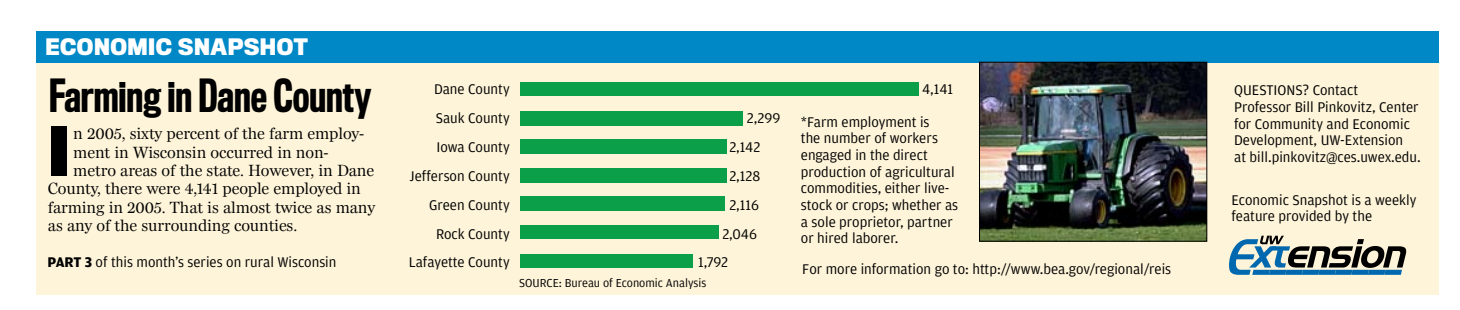
<style>
.page{position:relative;width:1460px;height:310px;background:#fff}
.page>*{position:absolute;margin:0;border:0;box-sizing:border-box;transform-origin:0 0}
.t1{font:700 63px "Titling Gothic FB Narrow";color:#000}
.t2{font:500 42px "Titling Gothic FB Comp";color:#000}
.t3{font:700 21px "Titling Gothic FB Narrow";letter-spacing:.025em;color:#fff}
.t4{font:16.62px "Miller Daily One";letter-spacing:-.01em;color:#000}
.t5{font:14.88px/16.6px "Amplitude";color:#000}
.t6{font:12.25px "Amplitude";color:#000}
.s1{font-weight:700}
</style>
<div class="page">
<div style="left:37px;top:54px;width:1401px;height:240px;background:#fef4d9"></div>
<div style="left:37px;top:31px;width:1401px;height:31px;background:#0088c6"></div>
<svg style="left:1229px;top:236px;width:178px;height:39px"></svg>
<div style="left:520px;top:82px;width:398px;height:14px;background:#0c9f49"></div>
<div style="left:520px;top:111px;width:222px;height:14px;background:#0c9f49"></div>
<div style="left:520px;top:139px;width:206px;height:15px;background:#0c9f49"></div>
<div style="left:520px;top:168px;width:206px;height:14px;background:#0c9f49"></div>
<div style="left:520px;top:196px;width:204px;height:15px;background:#0c9f49"></div>
<div style="left:520px;top:225px;width:198px;height:14px;background:#0c9f49"></div>
<div style="left:520px;top:254px;width:172px;height:14px;background:#0c9f49"></div>
<img style="left:981px;top:64px;width:224px;height:175px">
<div style="left:979px;top:62px;width:228px;height:179px;border:1px solid #000"></div>
<h3 class="t3" style="left:45px;top:34px;width:264px">ECONOMIC SNAPSHOT</h3>
<h2 class="t2" style="left:49px;top:70px;width:324px">Farming in Dane County</h2>
<h1 class="t1" style="left:48px;top:112px;width:22px">I</h1>
<p class="t4" style="left:73px;top:125px;width:292px">n 2005, sixty percent of the farm employ-</p>
<p class="t4" style="left:73px;top:143px;width:257px">ment in Wisconsin occurred in non-</p>
<p class="t4" style="left:73px;top:161px;width:302px">metro areas of the state. However, in Dane</p>
<p class="t4" style="left:48px;top:180px;width:314px">County, there were 4,141 people employed in</p>
<p class="t4" style="left:48px;top:198px;width:329px">farming in 2005. That is almost twice as many</p>
<p class="t4" style="left:48px;top:216px;width:251px">as any of the surrounding counties.</p>
<p class="t5" style="left:48px;top:254px;width:290px"><span class="s1">PART 3</span> of this month’s series on rural Wisconsin</p>
<p class="t5" style="left:409px;top:75px;width:103px;line-height:28.9px;text-align:right">Dane County<br>Sauk County<br>Iowa County<br>Jefferson County<br>Green County<br>Rock County<br>Lafayette County</p>
<p class="t5" style="left:922px;top:81px;width:32px">4,141</p>
<p class="t5" style="left:747px;top:110px;width:35px">2,299</p>
<p class="t5" style="left:729px;top:139px;width:33px">2,142</p>
<p class="t5" style="left:729px;top:167px;width:32px">2,128</p>
<p class="t5" style="left:729px;top:196px;width:31px">2,116</p>
<p class="t5" style="left:722px;top:225px;width:36px">2,046</p>
<p class="t5" style="left:698px;top:254px;width:32px">1,792</p>
<p class="t5" style="left:801px;top:114px;width:159px">*Farm employment is<br>the number of workers engaged in the direct production of agricultural commodities, either live&shy;stock or crops; whether as a sole proprietor, partner or hired laborer.</p>
<p class="t5" style="left:802px;top:261px;width:370px">For more information go to: http://www.bea.gov/regional/reis</p>
<p class="t6" style="left:519px;top:276px;width:189px">SOURCE: Bureau of Economic Analysis</p>
<p class="t5" style="left:1234px;top:82px;width:188px">QUESTIONS? Contact<br>Professor Bill Pinkovitz, Center for Community and Economic<br>Development, UW-Extension<br>at bill.pinkovitz@ces.uwex.edu.</p>
<p class="t5" style="left:1231px;top:191px;width:186px">Economic Snapshot is a weekly feature provided by the</p>
</div>
